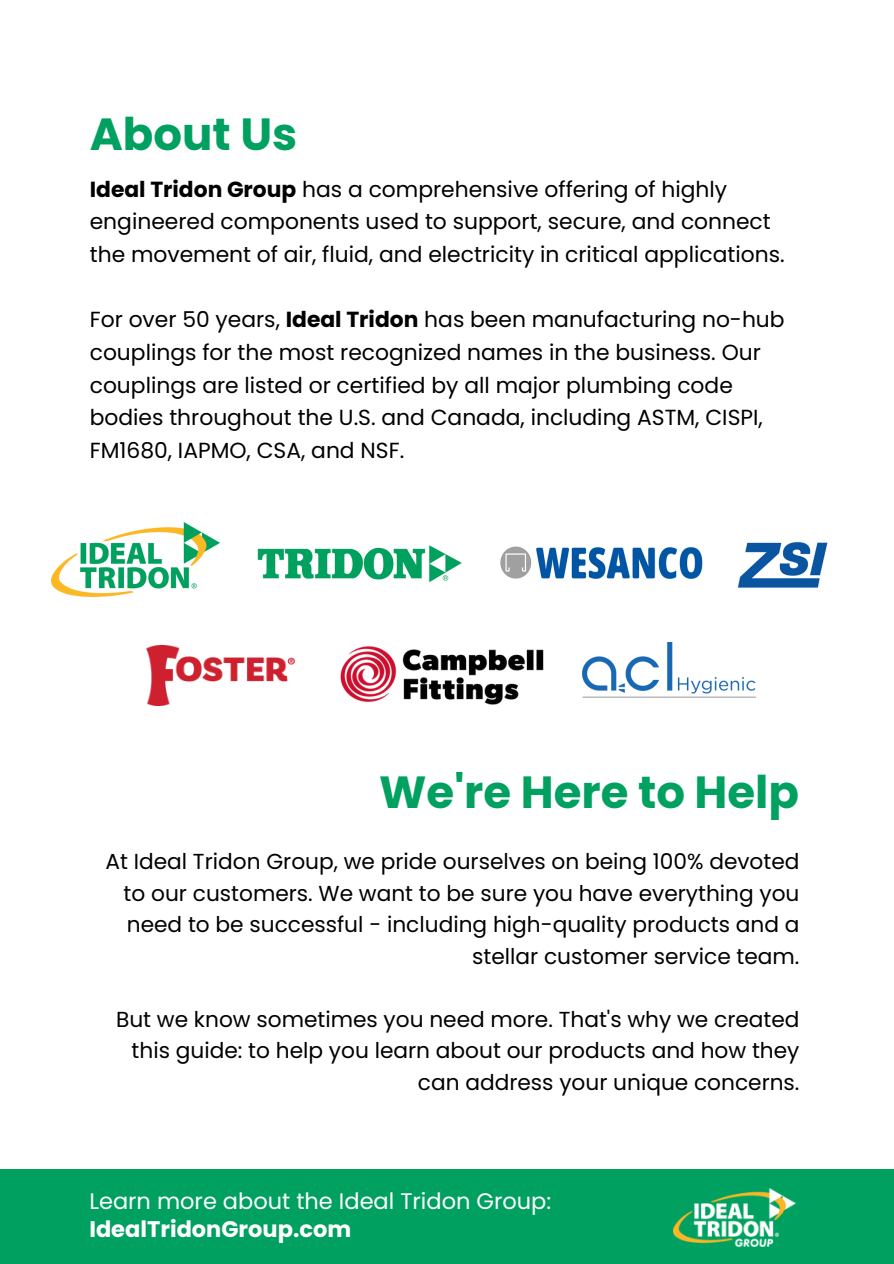
<style>
.page{position:relative;width:894px;height:1264px;background:#fff}
.page>*{position:absolute;margin:0;border:0;box-sizing:border-box;transform-origin:0 0}
.t1{font:700 45px "Poppins";color:#00a160}
.t2{font:22.5px "Poppins";color:#fff}
.t3{font:700 22.5px "Poppins";color:#fff}
.t4{font:21.75px/32.7px "Poppins";color:#000}
.s1{font-weight:700}
</style>
<div class="page">
<div style="left:0;top:1168px;width:893px;height:95px;background:#00a160"></div>
<img style="left:673px;top:1188px;width:122px;height:58px">
<img style="left:52px;top:522px;width:776px;height:75px">
<img style="left:146px;top:645px;width:148px;height:61px">
<img style="left:340px;top:646px;width:204px;height:59px">
<img style="left:582px;top:642px;width:173px;height:55px">
<p class="t1" style="left:90px;top:103px;width:209px">About Us</p>
<p class="t4" style="left:90px;top:173px;width:696px"><span class="s1">Ideal Tridon Group</span> has a comprehensive offering of highly engineered components used to support, secure, and connect the movement of air, fluid, and electricity in critical applications.</p>
<h1 class="t4" style="left:90px;top:303px;width:696px">For over 50 years, <span class="s1">Ideal Tridon</span> has been manufacturing no-hub couplings for the most recognized names in the business. Our couplings are listed or certified by all major plumbing code bodies throughout the U.S. and Canada, including ASTM, CISPI, FM1680, IAPMO, CSA, and NSF.</h1>
<p class="t1" style="left:379px;top:760px;width:421px">We're Here to Help</p>
<p class="t4" style="left:105px;top:845px;width:695px;line-height:31.5px;text-align:right">At Ideal Tridon Group, we pride ourselves on being 100% devoted to our customers. We want to be sure you have everything you need to be successful - including high-quality products and a stellar customer service team.</p>
<p class="t4" style="left:116px;top:1003px;width:684px;line-height:31.5px;text-align:right">But we know sometimes you need more. That's why we created this guide: to help you learn about our products and how they can address your unique concerns.</p>
<p class="t2" style="left:89px;top:1185px;width:463px">Learn more about the Ideal Tridon Group:</p>
<p class="t3" style="left:89px;top:1213px;width:263px">IdealTridonGroup.com</p>
</div>
